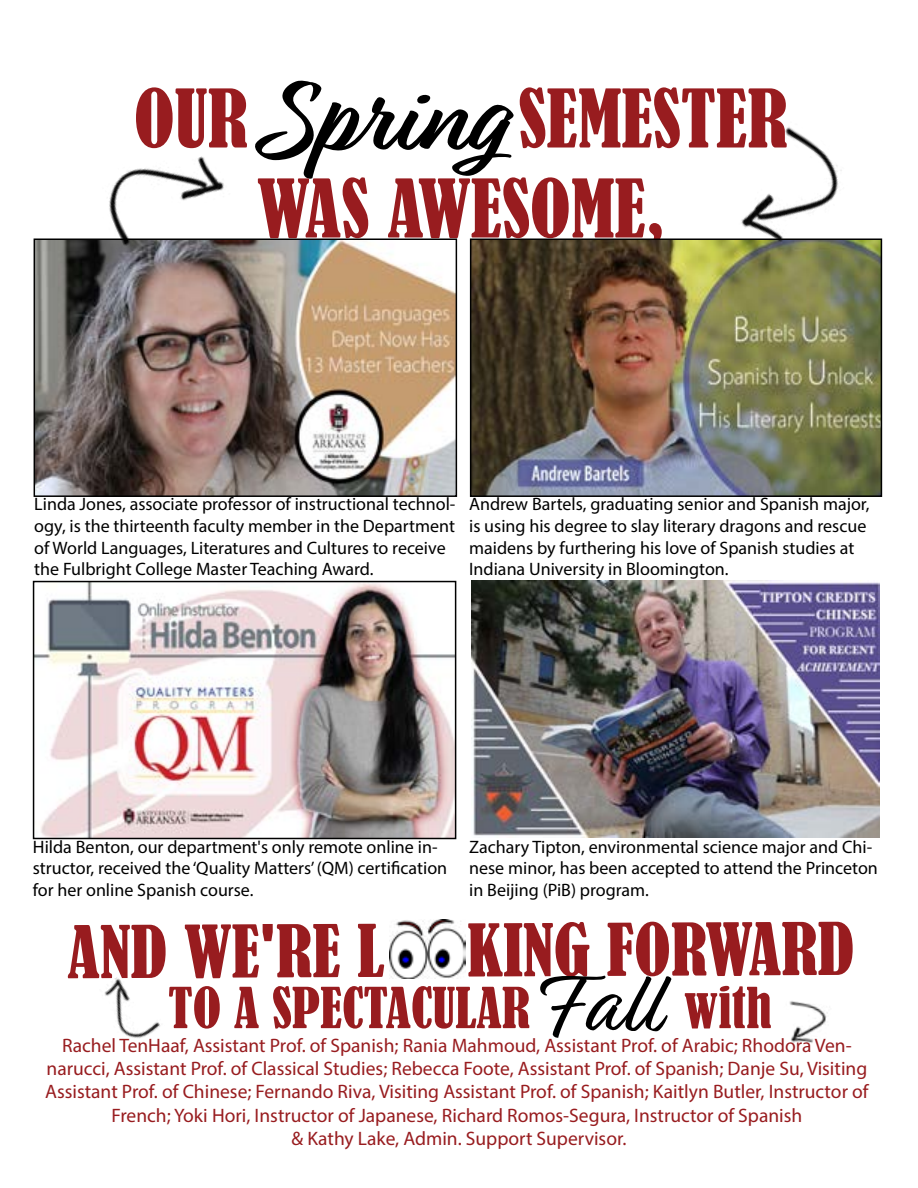
<style>
.page{position:relative;width:918px;height:1188px;background:#fff}
.page>*{position:absolute;margin:0;border:0;box-sizing:border-box;transform-origin:0 0}
.t1{font:condensed 75px/90px "Bernard";color:#981c1f;text-align:center}
.t2{font:condensed 67.5px "Bernard";letter-spacing:-.005em;color:#981c1f}
.t3{font:condensed 52.5px "Bernard";color:#981c1f}
.t4{font:19.5px/23.4px "Myriad Pro";color:#981c1f;text-align:center}
.t5{font:18px/21.6px "Myriad Pro";color:#000}
.s1{font-family:"Relation Two";font-weight:700;font-stretch:normal;font-size:108px;color:#000}
.s2{font-family:"Relation Two";font-stretch:normal;font-size:90px;color:#000}
</style>
<div class="page">
<img style="left:37px;top:241px;width:417px;height:253px">
<div style="left:34px;top:238px;width:423px;height:259px;border:2px solid #000"></div>
<img style="left:36px;top:584px;width:417px;height:252px">
<div style="left:33px;top:581px;width:423px;height:258px;border:2px solid #000"></div>
<img style="left:473px;top:241px;width:406px;height:253px">
<div style="left:470px;top:238px;width:412px;height:259px;border:2px solid #000"></div>
<img style="left:471px;top:581px;width:408px;height:257px">
<img style="left:389px;top:919px;width:76px;height:59px">
<img style="left:83px;top:156px;width:162px;height:121px">
<img style="left:789px;top:1001px;width:39px;height:42px">
<img style="left:104px;top:977px;width:56px;height:61px">
<img style="left:697px;top:127px;width:172px;height:141px">
<h1 class="t1" style="left:134px;top:75px;width:655px">OUR <span class="s1">Spring</span> SEMESTER<br>WAS AWESOME,</h1>
<p class="t5" style="left:34px;top:493px;width:423px">Linda Jones, associate professor of instructional technol&shy;ogy, is the thirteenth faculty member in the Department of World Languages, Literatures and Cultures to receive the Fulbright College Master Teaching Award.</p>
<p class="t5" style="left:469px;top:493px;width:402px">Andrew Bartels, graduating senior and Spanish major, is using his degree to slay literary dragons and rescue maidens by furthering his love of Spanish studies at Indiana University in Bloomington.</p>
<p class="t5" style="left:33px;top:836px;width:416px">Hilda Benton, our department's only remote online in&shy;structor, received the ‘Quality Matters’ (QM) certification for her online Spanish course.</p>
<p class="t5" style="left:469px;top:836px;width:410px">Zachary Tipton, environmental science major and Chi&shy;nese minor, has been accepted to attend the Princeton in Beijing (PiB) program.</p>
<h2 class="t2" style="left:68px;top:911px;width:788px">AND WE'RE L KING FORWARD</h2>
<h3 class="t3" style="left:168px;top:977px;width:605px">TO A SPECTACULAR <span class="s2">Fall</span> with</h3>
<p class="t4" style="left:45px;top:1033px;width:825px">Rachel TenHaaf, Assistant Prof. of Spanish; Rania Mahmoud, Assistant Prof. of Arabic; Rhodora Ven&shy;narucci, Assistant Prof. of Classical Studies; Rebecca Foote, Assistant Prof. of Spanish; Danje Su, Visiting Assistant Prof. of Chinese; Fernando Riva, Visiting Assistant Prof. of Spanish; Kaitlyn Butler, Instructor of French; Yoki Hori, Instructor of Japanese, Richard Romos-Segura, Instructor of Spanish<br>&amp; Kathy Lake, Admin. Support Supervisor.</p>
</div>
